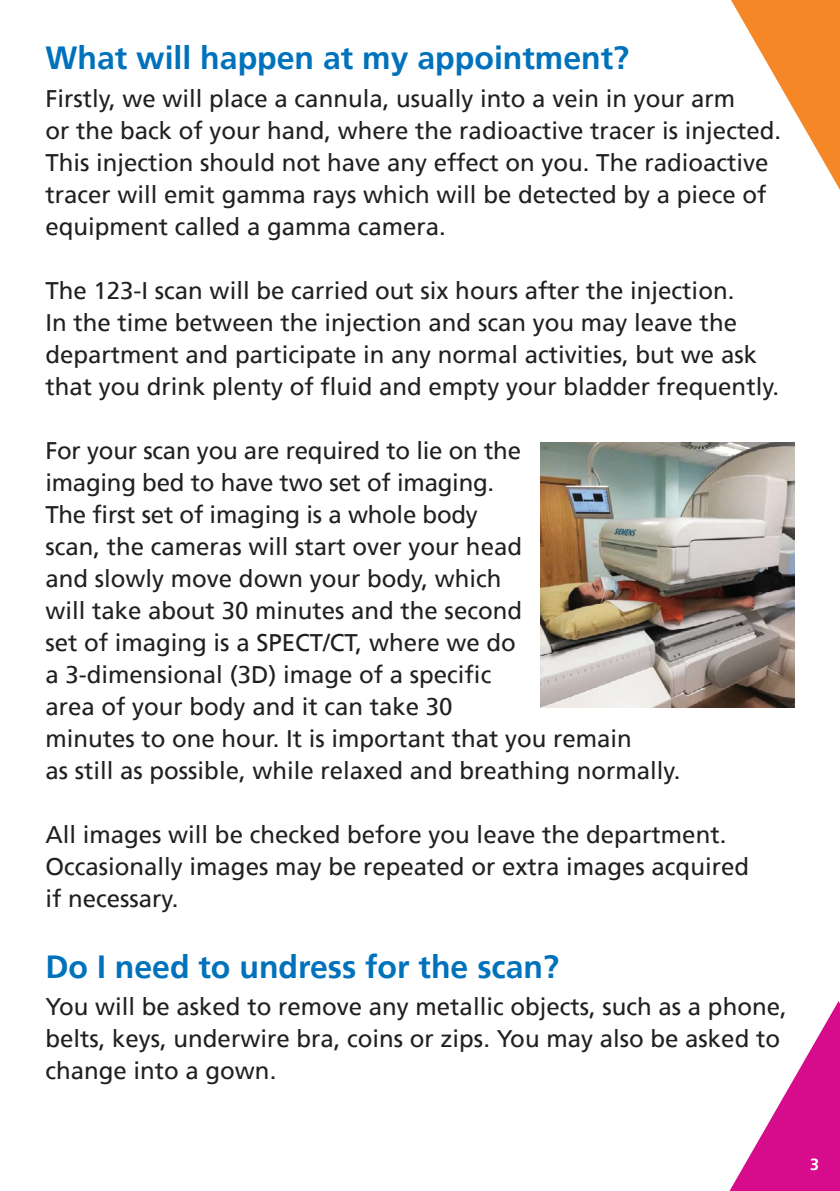
<style>
.page{position:relative;width:840px;height:1191px;background:#fff}
.page>*{position:absolute;margin:0;border:0;box-sizing:border-box;transform-origin:0 0}
.Large_title{font:700 32px "Frutiger";color:#0072bc}
.t1{font:24px/32px "Frutiger";color:#231f20}
.t2{font:700 16px "Frutiger";color:#fff}
</style>
<div class="page">
<svg style="left:729px;top:1001px;width:110px;height:190px"></svg>
<svg style="left:731px;top:0;width:108px;height:188px"></svg>
<img style="left:540px;top:442px;width:254px;height:266px">
<p class="Large_title" style="left:45px;top:39px;width:585px">What will happen at my appointment?</p>
<p class="t1" style="left:45px;top:83px;width:691px">Firstly, we will place a cannula, usually into a vein in your arm</p>
<p class="t1" style="left:45px;top:115px;width:736px">or the back of your hand, where the radioactive tracer is injected.<br>This injection should not have any effect on you. The radioactive tracer will emit gamma rays which will be detected by a piece of equipment called a gamma camera.</p>
<p class="t1" style="left:45px;top:275px;width:690px">The 123-I scan will be carried out six hours after the injection.</p>
<p class="t1" style="left:45px;top:307px;width:692px">In the time between the injection and scan you may leave the</p>
<p class="t1" style="left:45px;top:339px;width:712px">department and participate in any normal activities, but we ask</p>
<p class="t1" style="left:45px;top:371px;width:734px">that you drink plenty of fluid and empty your bladder frequently.</p>
<p class="t1" style="left:45px;top:435px;width:478px">For your scan you are required to lie on the imaging bed to have two set of imaging.<br>The first set of imaging is a whole body scan, the cameras will start over your head and slowly move down your body, which will take about 30 minutes and the second set of imaging is a SPECT/CT, where we do</p>
<p class="t1" style="left:45px;top:659px;width:447px">a 3-dimensional (3D) image of a specific area of your body and it can take 30</p>
<p class="t1" style="left:45px;top:723px;width:587px">minutes to one hour. It is important that you remain</p>
<p class="t1" style="left:45px;top:755px;width:636px">as still as possible, while relaxed and breathing normally.</p>
<p class="t1" style="left:45px;top:819px;width:682px">All images will be checked before you leave the department.</p>
<p class="t1" style="left:45px;top:851px;width:704px">Occasionally images may be repeated or extra images acquired</p>
<p class="t1" style="left:45px;top:883px;width:134px">if necessary.</p>
<p class="Large_title" style="left:45px;top:948px;width:515px">Do I need to undress for the scan?</p>
<p class="t1" style="left:45px;top:991px;width:742px">You will be asked to remove any metallic objects, such as a phone, belts, keys, underwire bra, coins or zips. You may also be asked to change into a gown.</p>
<p class="t2" style="left:809px;top:1154px;width:10px">3</p>
</div>
